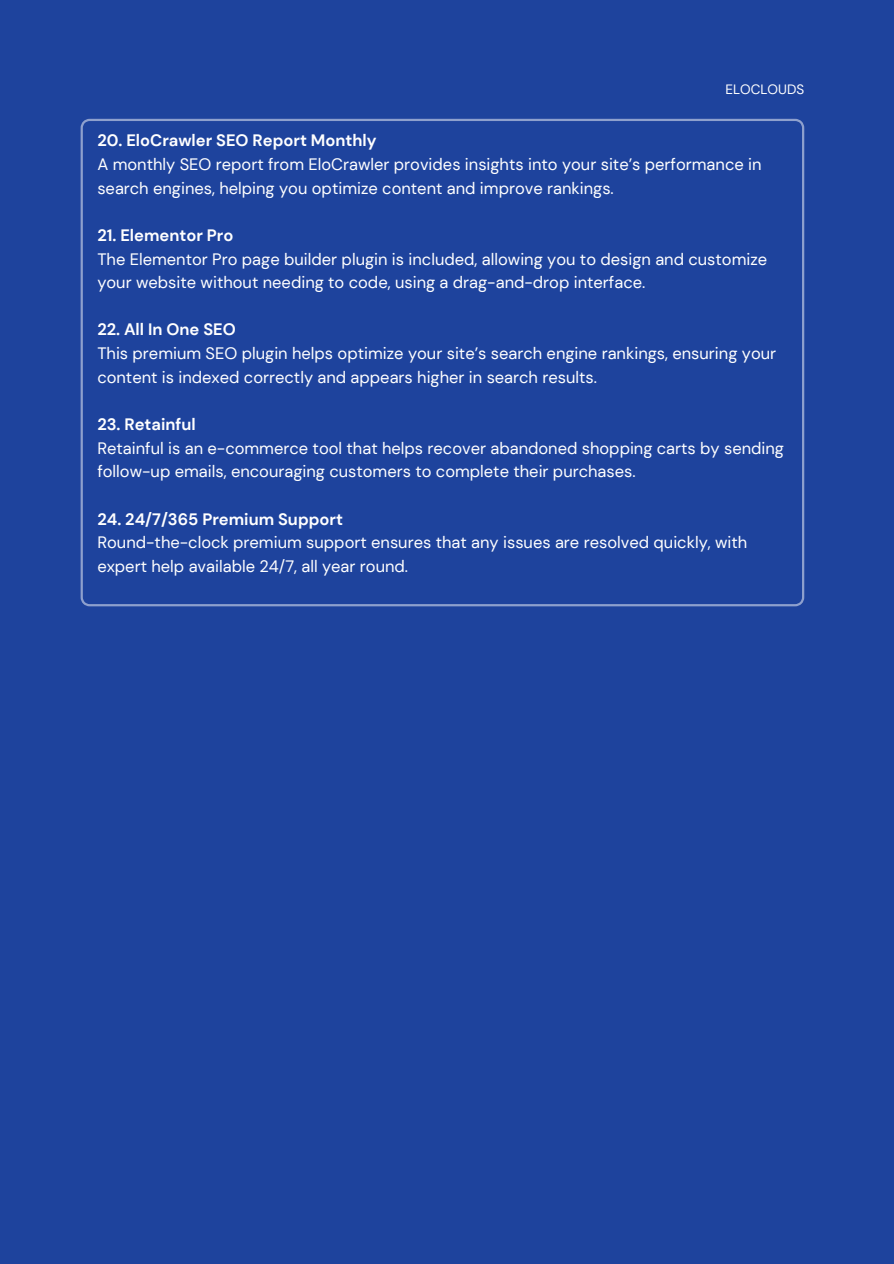
<style>
.page{position:relative;width:894px;height:1264px;background:#fff}
.page>*{position:absolute;margin:0;border:0;box-sizing:border-box;transform-origin:0 0}
.t1{font:16.5px/23.7px "DM Sans";color:#fff}
.t2{font:700 16.5px "DM Sans";color:#fff}
.t3{font:13.5px "DM Sans";color:#fff}
</style>
<div class="page">
<div style="left:0;top:0;width:893px;height:1263px;background:#1e439d"></div>
<div style="left:81px;top:119px;width:723px;height:487px;background:#1e439d"></div>
<p class="t3" style="left:725px;top:81px;width:80px">ELOCLOUDS</p>
<p class="t2" style="left:97px;top:130px;width:281px">20. EloCrawler SEO Report Monthly</p>
<p class="t1" style="left:97px;top:152px;width:665px">A monthly SEO report from EloCrawler provides insights into your site’s performance in search engines, helping you optimize content and improve rankings.</p>
<p class="t2" style="left:97px;top:225px;width:137px">21. Elementor Pro</p>
<p class="t1" style="left:97px;top:247px;width:671px">The Elementor Pro page builder plugin is included, allowing you to design and customize your website without needing to code, using a drag-and-drop interface.</p>
<p class="t2" style="left:97px;top:319px;width:140px">22. All In One SEO</p>
<p class="t1" style="left:97px;top:341px;width:680px">This premium SEO plugin helps optimize your site’s search engine rankings, ensuring your content is indexed correctly and appears higher in search results.</p>
<p class="t2" style="left:97px;top:414px;width:100px">23. Retainful</p>
<p class="t1" style="left:97px;top:436px;width:688px">Retainful is an e-commerce tool that helps recover abandoned shopping carts by sending follow-up emails, encouraging customers to complete their purchases.</p>
<p class="t2" style="left:97px;top:508px;width:247px">24. 24/7/365 Premium Support</p>
<p class="t1" style="left:97px;top:530px;width:651px">Round-the-clock premium support ensures that any issues are resolved quickly, with expert help available 24/7, all year round.</p>
</div>
